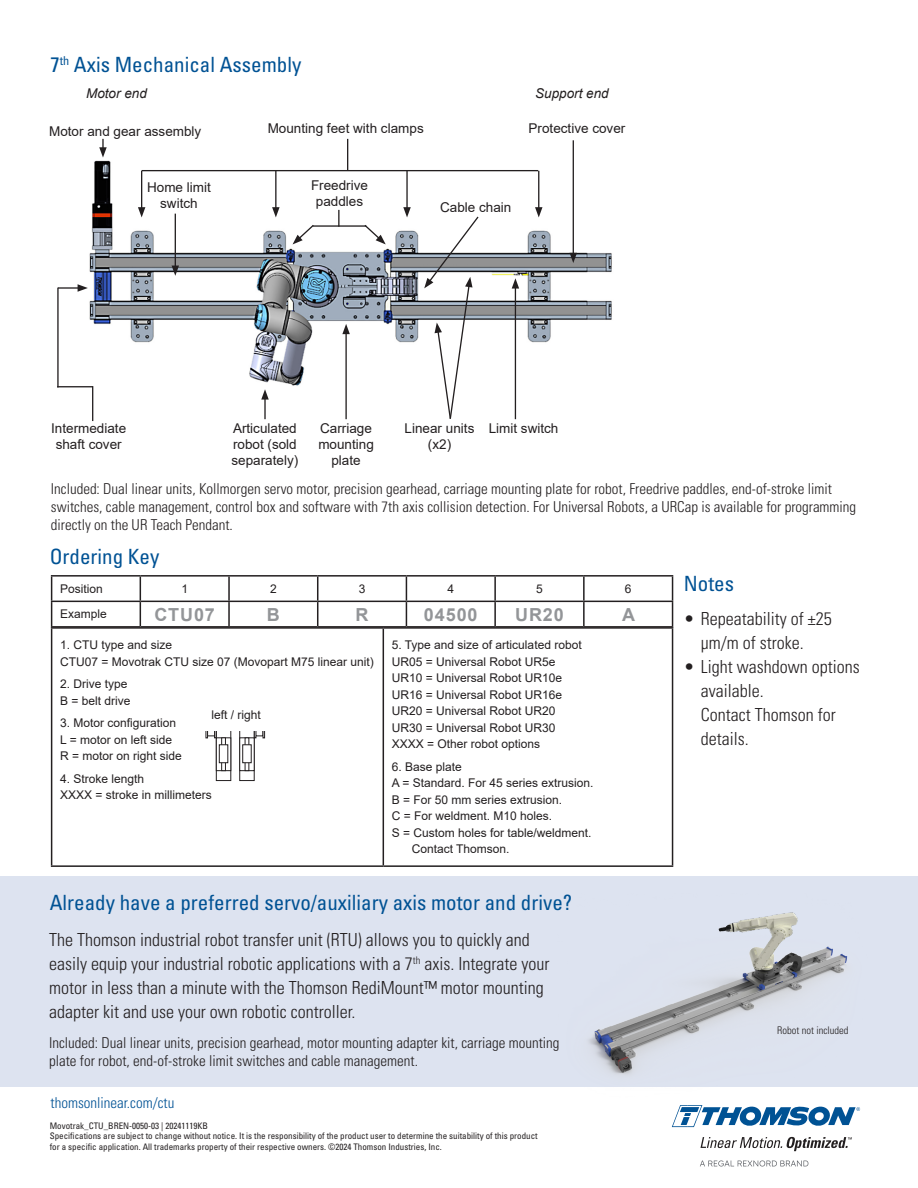
<style>
.page{position:relative;width:918px;height:1188px;background:#fff}
.page>*{position:absolute;margin:0;border:0;box-sizing:border-box;transform-origin:0 0}
.t1{font:condensed 21px "Univers LT Std";color:#005294}
.t2{font:300 condensed 18px/24px "Univers LT Std";color:#231f20}
.t3{font:700 18px "Arial";letter-spacing:.05em;color:#939598}
.t4{font:300 condensed 15px/18px "Univers LT Std";color:#231f20}
.t5{font:300 condensed 15px "Univers LT Std";color:#005294}
.t6{font:13.5px/16.2px "Arial";color:#231f20;text-align:center}
.t7{font:italic 13.5px "Arial";color:#231f20}
.t8{font:12px/16.5px "Arial";color:#231f20}
.t9{font:300 condensed 10.5px "Univers LT Std";color:#231f20}
.t10{font:condensed 9px/10.5px "Univers LT Std";color:#231f20}
</style>
<div class="page">
<div style="left:0;top:876px;width:918px;height:210px;background:#dde3f0"></div>
<hr style="left:51px;top:575px;width:89px;height:2px;background:#231f20">
<hr style="left:140px;top:575px;width:89px;height:2px;background:#231f20">
<hr style="left:229px;top:575px;width:89px;height:2px;background:#231f20">
<hr style="left:318px;top:575px;width:88px;height:2px;background:#231f20">
<hr style="left:406px;top:575px;width:89px;height:2px;background:#231f20">
<hr style="left:495px;top:575px;width:89px;height:2px;background:#231f20">
<hr style="left:584px;top:575px;width:89px;height:2px;background:#231f20">
<svg style="left:51px;top:576px;width:622px;height:50px"></svg>
<hr style="left:51px;top:626px;width:89px;height:2px;background:#231f20">
<hr style="left:140px;top:626px;width:89px;height:2px;background:#231f20">
<hr style="left:229px;top:626px;width:89px;height:2px;background:#231f20">
<hr style="left:318px;top:626px;width:88px;height:2px;background:#231f20">
<hr style="left:406px;top:626px;width:89px;height:2px;background:#231f20">
<hr style="left:495px;top:626px;width:89px;height:2px;background:#231f20">
<hr style="left:584px;top:626px;width:89px;height:2px;background:#231f20">
<svg style="left:52px;top:629px;width:620px;height:236px"></svg>
<hr style="left:51px;top:627px;width:332px;height:2px;background:#231f20">
<hr style="left:51px;top:629px;width:1px;height:236px;background:#231f20">
<hr style="left:383px;top:627px;width:290px;height:2px;background:#231f20">
<hr style="left:383px;top:629px;width:1px;height:236px;background:#231f20">
<hr style="left:672px;top:629px;width:1px;height:236px;background:#231f20">
<hr style="left:51px;top:865px;width:332px;height:2px;background:#231f20">
<hr style="left:383px;top:865px;width:290px;height:2px;background:#231f20">
<svg style="left:206px;top:731px;width:25px;height:50px"></svg>
<svg style="left:239px;top:731px;width:26px;height:50px"></svg>
<img style="left:77px;top:151px;width:535px;height:243px">
<hr style="left:58px;top:287px;width:22px;height:2px;background:#231f20">
<svg style="left:78px;top:284px;width:10px;height:8px"></svg>
<hr style="left:141px;top:171px;width:1px;height:39px;background:#231f20">
<svg style="left:138px;top:207px;width:7px;height:10px"></svg>
<hr style="left:275px;top:171px;width:2px;height:39px;background:#231f20">
<svg style="left:272px;top:207px;width:8px;height:10px"></svg>
<hr style="left:406px;top:171px;width:2px;height:39px;background:#231f20">
<svg style="left:403px;top:207px;width:8px;height:10px"></svg>
<hr style="left:175px;top:214px;width:1px;height:54px;background:#231f20">
<svg style="left:172px;top:266px;width:7px;height:10px"></svg>
<svg style="left:293px;top:223px;width:22px;height:21px"></svg>
<svg style="left:363px;top:223px;width:23px;height:21px"></svg>
<hr style="left:538px;top:171px;width:1px;height:39px;background:#231f20">
<svg style="left:535px;top:207px;width:8px;height:10px"></svg>
<hr style="left:264px;top:397px;width:2px;height:22px;background:#231f20">
<svg style="left:261px;top:389px;width:8px;height:11px"></svg>
<svg style="left:99px;top:139px;width:8px;height:19px"></svg>
<svg style="left:424px;top:215px;width:56px;height:204px"></svg>
<hr style="left:345px;top:332px;width:2px;height:87px;background:#231f20">
<svg style="left:342px;top:324px;width:8px;height:10px"></svg>
<hr style="left:515px;top:286px;width:1px;height:133px;background:#231f20">
<svg style="left:512px;top:278px;width:7px;height:11px"></svg>
<hr style="left:142px;top:170px;width:396px;height:1px;background:#231f20">
<hr style="left:57px;top:386px;width:36px;height:1px;background:#231f20">
<hr style="left:313px;top:225px;width:53px;height:2px;background:#231f20">
<hr style="left:57px;top:288px;width:2px;height:99px;background:#231f20">
<hr style="left:92px;top:386px;width:1px;height:35px;background:#231f20">
<svg style="left:338px;top:210px;width:2px;height:17px"></svg>
<hr style="left:347px;top:139px;width:1px;height:31px;background:#231f20">
<hr style="left:573px;top:140px;width:1px;height:115px;background:#231f20">
<svg style="left:570px;top:253px;width:7px;height:10px"></svg>
<svg style="left:700px;top:1160px;width:108px;height:7px"></svg>
<svg style="left:672px;top:1105px;width:188px;height:22px"></svg>
<svg style="left:701px;top:1137px;width:151px;height:14px"></svg>
<img style="left:546px;top:912px;width:325px;height:175px">
<p class="t1" style="left:50px;top:51px;width:252px">7<sup>th</sup> Axis Mechanical Assembly</p>
<p class="t7" style="left:86px;top:85px;width:62px">Motor end</p>
<p class="t7" style="left:535px;top:85px;width:75px">Support end</p>
<p class="t6" style="left:49px;top:123px;width:154px">Motor and gear assembly</p>
<p class="t6" style="left:268px;top:120px;width:158px">Mounting feet with clamps</p>
<p class="t6" style="left:529px;top:120px;width:98px">Protective cover</p>
<p class="t6" style="left:147px;top:179px;width:65px">Home limit switch</p>
<p class="t6" style="left:311px;top:177px;width:59px">Freedrive paddles</p>
<p class="t6" style="left:440px;top:199px;width:73px">Cable chain</p>
<p class="t6" style="left:51px;top:420px;width:77px">Intermediate shaft cover</p>
<p class="t6" style="left:232px;top:420px;width:68px;text-align:justify">Articulated robot (sold separately)</p>
<p class="t6" style="left:318px;top:420px;width:57px">Carriage mounting plate</p>
<p class="t6" style="left:405px;top:420px;width:71px">Linear units (x2)</p>
<p class="t6" style="left:489px;top:420px;width:71px">Limit switch</p>
<p class="t4" style="left:51px;top:480px;width:807px">Included: Dual linear units, Kollmorgen servo motor, precision gearhead, carriage mounting plate for robot, Freedrive paddles, end-of-stroke limit switches, cable management, control box and software with 7th axis collision detection. For Universal Robots, a URCap is available for programming directly on the UR Teach Pendant.</p>
<p class="t1" style="left:50px;top:543px;width:111px">Ordering Key</p>
<p class="t8" style="left:60px;top:580px;width:44px">Position</p>
<p class="t8" style="left:181px;top:580px;width:8px">1</p>
<p class="t8" style="left:270px;top:580px;width:8px">2</p>
<p class="t8" style="left:359px;top:580px;width:8px">3</p>
<p class="t8" style="left:447px;top:580px;width:8px">4</p>
<p class="t8" style="left:536px;top:580px;width:8px">5</p>
<p class="t8" style="left:625px;top:580px;width:8px">6</p>
<p class="t8" style="left:60px;top:606px;width:48px">Example</p>
<p class="t3" style="left:154px;top:602px;width:62px">CTU07</p>
<p class="t3" style="left:267px;top:602px;width:14px">B</p>
<p class="t3" style="left:356px;top:602px;width:14px">R</p>
<p class="t3" style="left:424px;top:602px;width:55px">04500</p>
<p class="t3" style="left:515px;top:602px;width:50px">UR20</p>
<p class="t3" style="left:622px;top:602px;width:14px">A</p>
<p class="t8" style="left:60px;top:637px;width:114px">1. CTU type and size</p>
<p class="t8" style="left:60px;top:653px;width:315px">CTU07 = Movotrak CTU size 07 (Movopart M75 linear unit)</p>
<p class="t8" style="left:60px;top:676px;width:69px">2. Drive type</p>
<p class="t8" style="left:60px;top:692px;width:72px">B = belt drive</p>
<p class="t8" style="left:60px;top:715px;width:118px">3. Motor configuration</p>
<p class="t8" style="left:60px;top:731px;width:113px">L = motor on left side</p>
<p class="t8" style="left:60px;top:748px;width:123px">R = motor on right side</p>
<p class="t8" style="left:60px;top:770px;width:86px">4. Stroke length</p>
<p class="t8" style="left:60px;top:787px;width:153px">XXXX = stroke in millimeters</p>
<p class="t8" style="left:392px;top:637px;width:191px">5. Type and size of articulated robot</p>
<p class="t8" style="left:392px;top:653px;width:165px">UR05 = Universal Robot UR5e</p>
<p class="t8" style="left:392px;top:670px;width:172px">UR10 = Universal Robot UR10e</p>
<p class="t8" style="left:392px;top:686px;width:172px">UR16 = Universal Robot UR16e</p>
<p class="t8" style="left:392px;top:703px;width:165px">UR20 = Universal Robot UR20</p>
<p class="t8" style="left:392px;top:719px;width:165px">UR30 = Universal Robot UR30</p>
<p class="t8" style="left:392px;top:736px;width:150px">XXXX = Other robot options</p>
<p class="t8" style="left:392px;top:758px;width:72px">6. Base plate</p>
<p class="t8" style="left:392px;top:775px;width:203px">A = Standard. For 45 series extrusion.</p>
<p class="t8" style="left:392px;top:791px;width:172px">B = For 50 mm series extrusion.</p>
<p class="t8" style="left:392px;top:808px;width:162px">C = For weldment. M10 holes.</p>
<p class="t8" style="left:412px;top:824px;width:181px;text-indent:-20px">S = Custom holes for table/weldment.<br>Contact Thomson.</p>
<p class="t8" style="left:212px;top:707px;width:51px">left / right</p>
<p class="t1" style="left:50px;top:889px;width:524px">Already have a preferred servo/auxiliary axis motor and drive?</p>
<p class="t2" style="left:49px;top:928px;width:502px">The Thomson industrial robot transfer unit (RTU) allows you to quickly and easily equip your industrial robotic applications with a 7<sup>th</sup> axis. Integrate your motor in less than a minute with the Thomson RediMount™ motor mounting adapter kit and use your own robotic controller.</p>
<p class="t4" style="left:49px;top:1034px;width:512px">Included: Dual linear units, precision gearhead, motor mounting adapter kit, carriage mounting plate for robot, end-of-stroke limit switches and cable management.</p>
<p class="t5" style="left:51px;top:1094px;width:125px">thomsonlinear.com/ctu</p>
<p class="t10" style="left:50px;top:1120px;width:160px">Movotrak_CTU_BREN-0050-03 | 20241119KB</p>
<p class="t10" style="left:50px;top:1131px;width:489px">Specifications are subject to change without notice. It is the responsibility of the product user to determine the suitability of this product for a specific application. All trademarks property of their respective owners. ©2024 Thomson Industries, Inc.</p>
<p class="t1" style="left:684px;top:571px;width:52px">Notes</p>
<p class="t2" style="left:701px;top:607px;width:132px;text-indent:-17px">• Repeatability of ±25 μm/m of stroke.</p>
<p class="t2" style="left:701px;top:655px;width:160px;text-indent:-17px">• Light washdown options available.<br>Contact Thomson for details.</p>
<p class="t9" style="left:777px;top:1024px;width:73px">Robot not included</p>
</div>
